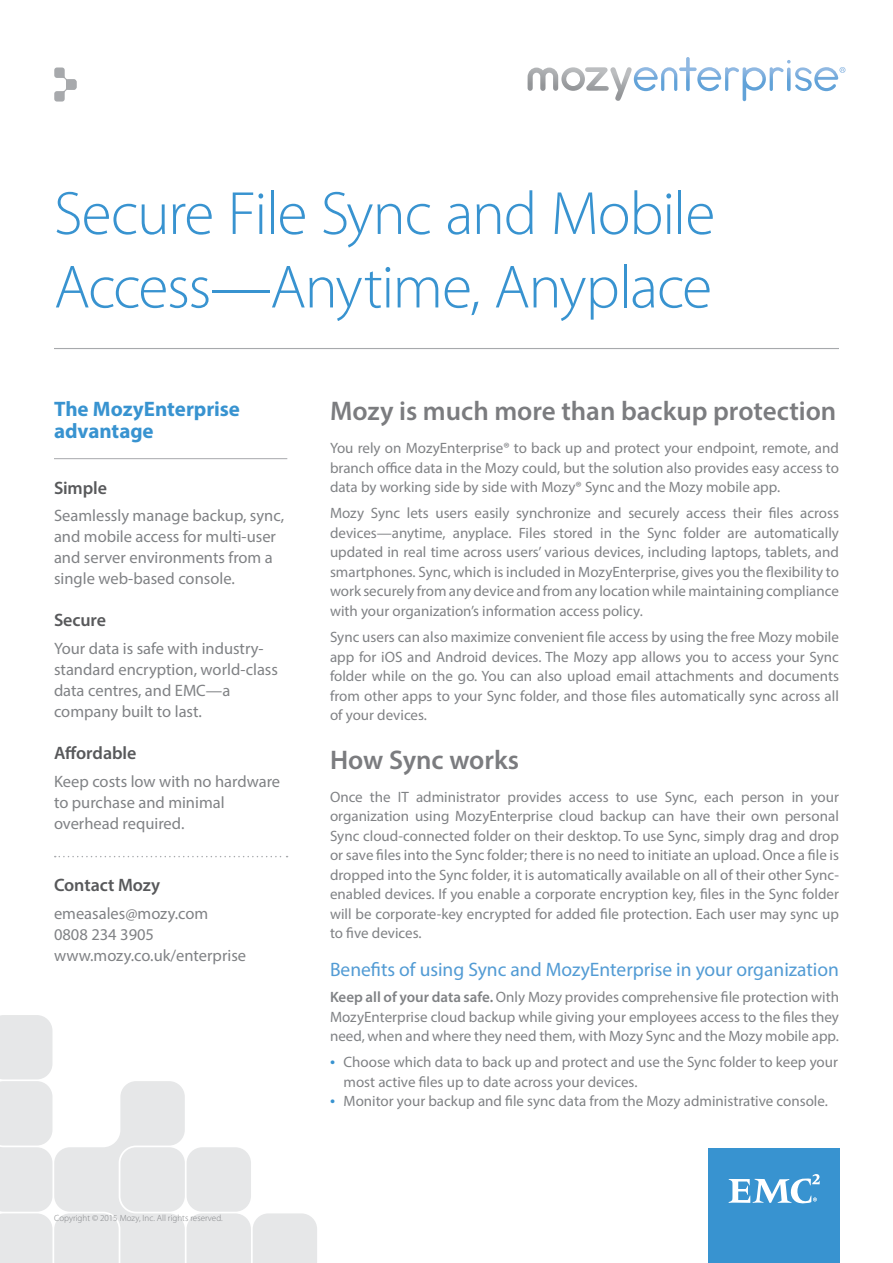
<style>
.page{position:relative;width:893px;height:1263px;background:#fff}
.page>*{position:absolute;margin:0;border:0;box-sizing:border-box;transform-origin:0 0}
.t1{font:300 61.5px/73.5px "Myriad Pro";letter-spacing:-.02em;color:#3893d0}
.t2{font:600 27px "Myriad Pro";color:#7b7c7f}
.t3{font:700 21px/22.5px "Myriad Pro";letter-spacing:-.005em;color:#3893d0}
.t4{font:19.5px "Myriad Pro";color:#529bd4}
.t5{font:600 18px "Myriad Pro";letter-spacing:-.005em;color:#58595b}
.t6{font:16.5px/21px "Myriad Pro";color:#808285}
.t7{font:15px/19.5px "Myriad Pro";color:#808285;text-align:justify}
.t8{font:300 9px "Myriad Pro";color:#808285}
.s1{font-weight:600}
.s2{font-size:18px;color:#3893d0}
</style>
<div class="page">
<svg style="left:0;top:1015px;width:317px;height:248px"></svg>
<hr style="left:54px;top:458px;width:233px;height:1px;background:#a7a9ac">
<svg style="left:55px;top:856px;width:233px;height:1px"></svg>
<svg style="left:528px;top:57px;width:317px;height:44px"></svg>
<svg style="left:54px;top:68px;width:23px;height:34px"></svg>
<div style="left:708px;top:1149px;width:132px;height:114px;background:#3893d0"></div>
<svg style="left:728px;top:1174px;width:92px;height:30px"></svg>
<hr style="left:54px;top:348px;width:785px;height:1px;background:#a7a9ac">
<h1 class="t1" style="left:54px;top:176px;width:663px">Secure File Sync and Mobile<br>Access—Anytime, Anyplace</h1>
<h3 class="t3" style="left:54px;top:396px;width:188px">The MozyEnterprise advantage</h3>
<p class="t5" style="left:54px;top:476px;width:55px">Simple</p>
<p class="t6" style="left:54px;top:505px;width:232px">Seamlessly manage backup, sync, and mobile access for multi-user and server environments from a single web-based console.</p>
<p class="t5" style="left:54px;top:609px;width:54px">Secure</p>
<p class="t6" style="left:54px;top:638px;width:226px">Your data is safe with industry&shy;standard encryption, world-class data centres, and EMC—a company built to last.</p>
<p class="t5" style="left:54px;top:741px;width:84px">Affordable</p>
<p class="t6" style="left:54px;top:770px;width:228px">Keep costs low with no hardware to purchase and minimal overhead required.</p>
<p class="t5" style="left:54px;top:873px;width:108px">Contact Mozy</p>
<p class="t6" style="left:54px;top:902px;width:194px">emeasales@mozy.com<br>0808 234 3905 www.mozy.co.uk/enterprise</p>
<p class="t8" style="left:54px;top:1213px;width:170px">Copyright © 2015 Mozy, Inc. All rights reserved.</p>
<h2 class="t2" style="left:330px;top:394px;width:508px">Mozy is much more than backup protection</h2>
<p class="t7" style="left:330px;top:438px;width:510px">You rely on MozyEnterprise® to back up and protect your endpoint, remote, and branch office data in the Mozy could, but the solution also provides easy access to data by working side by side with Mozy® Sync and the Mozy mobile app.</p>
<p class="t7" style="left:330px;top:503px;width:510px">Mozy Sync lets users easily synchronize and securely access their files across devices—anytime, anyplace. Files stored in the Sync folder are automatically updated in real time across users’ various devices, including laptops, tablets, and smartphones. Sync, which is included in MozyEnterprise, gives you the flexibility to work securely from any device and from any location while maintaining compliance with your organization’s information access policy.</p>
<p class="t7" style="left:330px;top:627px;width:510px">Sync users can also maximize convenient file access by using the free Mozy mobile app for iOS and Android devices. The Mozy app allows you to access your Sync folder while on the go. You can also upload email attachments and documents from other apps to your Sync folder, and those files automatically sync across all of your devices.</p>
<h2 class="t2" style="left:330px;top:742px;width:191px">How Sync works</h2>
<p class="t7" style="left:330px;top:787px;width:510px">Once the IT administrator provides access to use Sync, each person in your organization using MozyEnterprise cloud backup can have their own personal Sync cloud-connected folder on their desktop. To use Sync, simply drag and drop or save files into the Sync folder; there is no need to initiate an upload. Once a file is dropped into the Sync folder, it is automatically available on all of their other Sync&shy;enabled devices. If you enable a corporate encryption key, files in the Sync folder will be corporate-key encrypted for added file protection. Each user may sync up to five devices.</p>
<h3 class="t4" style="left:330px;top:957px;width:510px">Benefits of using Sync and MozyEnterprise in your organization</h3>
<p class="t7" style="left:330px;top:987px;width:510px"><span class="s1">Keep all of your data safe.</span> Only Mozy provides comprehensive file protection with MozyEnterprise cloud backup while giving your employees access to the files they need, when and where they need them, with Mozy Sync and the Mozy mobile app.</p>
<p class="t7" style="left:344px;top:1052px;width:496px;text-indent:-14px"><span class="s2">•</span> Choose which data to back up and protect and use the Sync folder to keep your most active files up to date across your devices.</p>
<p class="t7" style="left:330px;top:1091px;width:499px"><span class="s2">•</span> Monitor your backup and file sync data from the Mozy administrative console.</p>
</div>
